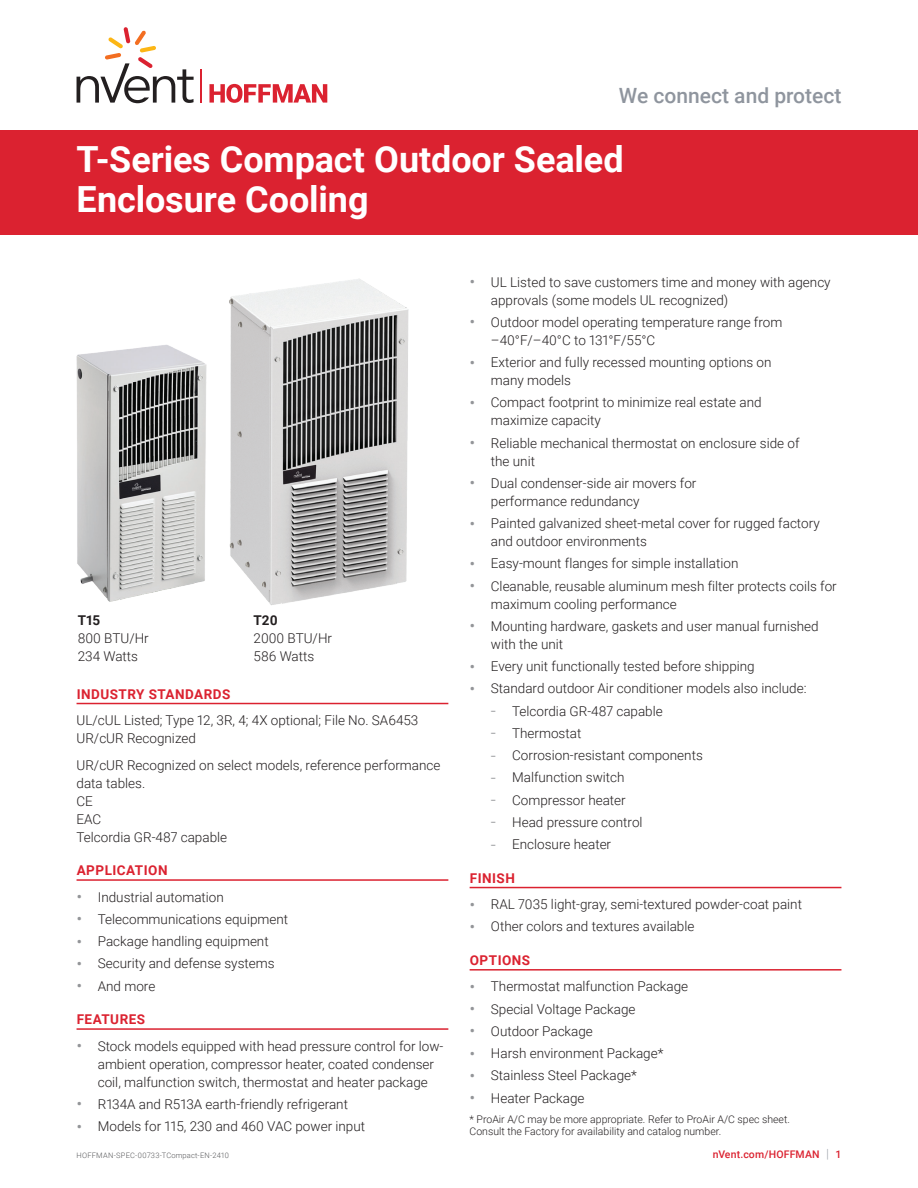
<style>
.page{position:relative;width:918px;height:1188px;background:#fff}
.page>*{position:absolute;margin:0;border:0;box-sizing:border-box;transform-origin:0 0}
.Title_Product_Name{font:700 36px/40.5px "Roboto";letter-spacing:-.005em;color:#fff}
.t1{font:500 21px "Roboto";color:#8f959e}
.Bodytext_1{font:300 13.5px/18px "Roboto";color:#231f20}
.Subhead{font:700 13.5px "Roboto";letter-spacing:.035em;color:#db2230}
.Bodytext_1-2{font:700 13.5px "Roboto";color:#231f20}
.Caption_text{font:300 10.5px/12px "Roboto";color:#231f20}
.t2{font:500 10.5px "Roboto";letter-spacing:.015em;color:#db2230}
.t3{font:300 7.5px "Roboto";letter-spacing:.025em;color:#57585a}
.s1{font-size:18px;color:#939598}
.s2{font-weight:300;font-size:12.6px;color:#8f959e}
</style>
<div class="page">
<hr style="left:201px;top:69px;width:1px;height:34px;background:#db2230">
<svg style="left:77px;top:27px;width:117px;height:76px"></svg>
<svg style="left:209px;top:84px;width:118px;height:19px"></svg>
<div style="left:0;top:130px;width:918px;height:105px;background:#db2230"></div>
<hr style="left:77px;top:703px;width:371px;height:1px;background:#db2230">
<hr style="left:77px;top:879px;width:371px;height:2px;background:#db2230">
<hr style="left:77px;top:1028px;width:371px;height:2px;background:#db2230">
<hr style="left:470px;top:887px;width:371px;height:1px;background:#db2230">
<hr style="left:470px;top:969px;width:371px;height:2px;background:#db2230">
<img style="left:76px;top:279px;width:333px;height:326px">
<h2 class="t1" style="left:619px;top:81px;width:224px">We connect and protect</h2>
<p class="Title_Product_Name" style="left:77px;top:137px;width:549px">T-Series Compact Outdoor Sealed<br>Enclosure Cooling</p>
<p class="Bodytext_1-2" style="left:78px;top:611px;width:24px">T15</p>
<p class="Bodytext_1" style="left:78px;top:629px;width:72px">800 BTU/Hr</p>
<p class="Bodytext_1" style="left:78px;top:647px;width:62px">234 Watts</p>
<p class="Bodytext_1-2" style="left:254px;top:611px;width:26px">T20</p>
<p class="Bodytext_1" style="left:254px;top:629px;width:80px">2000 BTU/Hr</p>
<p class="Bodytext_1" style="left:254px;top:647px;width:62px">586 Watts</p>
<p class="Subhead" style="left:77px;top:684px;width:155px">INDUSTRY STANDARDS</p>
<p class="Bodytext_1" style="left:77px;top:711px;width:343px">UL/cUL Listed; Type 12, 3R, 4; 4X optional; File No. SA6453</p>
<p class="Bodytext_1" style="left:77px;top:729px;width:121px">UR/cUR Recognized</p>
<p class="Bodytext_1" style="left:77px;top:755px;width:365px">UR/cUR Recognized on select models, reference performance data tables.</p>
<p class="Bodytext_1" style="left:77px;top:791px;width:18px">CE</p>
<p class="Bodytext_1" style="left:77px;top:809px;width:26px">EAC</p>
<p class="Bodytext_1" style="left:77px;top:827px;width:152px">Telcordia GR-487 capable</p>
<p class="Subhead" style="left:77px;top:861px;width:92px">APPLICATION</p>
<p class="Bodytext_1" style="left:77px;top:887px;width:149px"><span class="s1">•</span> Industrial automation</p>
<p class="Bodytext_1" style="left:77px;top:909px;width:213px"><span class="s1">•</span> Telecommunications equipment</p>
<p class="Bodytext_1" style="left:77px;top:932px;width:194px"><span class="s1">•</span> Package handling equipment</p>
<p class="Bodytext_1" style="left:77px;top:954px;width:200px"><span class="s1">•</span> Security and defense systems</p>
<p class="Bodytext_1" style="left:77px;top:976px;width:80px"><span class="s1">•</span> And more</p>
<p class="Subhead" style="left:77px;top:1010px;width:70px">FEATURES</p>
<p class="Bodytext_1" style="left:98px;top:1036px;width:347px;text-indent:-21px"><span class="s1">•</span> Stock models equipped with head pressure control for low&shy;ambient operation, compressor heater, coated condenser coil, malfunction switch, thermostat and heater package</p>
<p class="Bodytext_1" style="left:77px;top:1095px;width:273px"><span class="s1">•</span> R134A and R513A earth-friendly refrigerant</p>
<p class="Bodytext_1" style="left:77px;top:1117px;width:290px"><span class="s1">•</span> Models for 115, 230 and 460 VAC power input</p>
<p class="Bodytext_1" style="left:491px;top:272px;width:341px;text-indent:-21px"><span class="s1">•</span> UL Listed to save customers time and money with agency approvals (some models UL recognized)</p>
<p class="Bodytext_1" style="left:491px;top:312px;width:293px;text-indent:-21px"><span class="s1">•</span> Outdoor model operating temperature range from –40°F/–40°C to 131°F/55°C</p>
<p class="Bodytext_1" style="left:491px;top:353px;width:282px;text-indent:-21px"><span class="s1">•</span> Exterior and fully recessed mounting options on many models</p>
<p class="Bodytext_1" style="left:491px;top:393px;width:272px;text-indent:-21px"><span class="s1">•</span> Compact footprint to minimize real estate and maximize capacity</p>
<p class="Bodytext_1" style="left:491px;top:433px;width:310px;text-indent:-21px"><span class="s1">•</span> Reliable mechanical thermostat on enclosure side of the unit</p>
<p class="Bodytext_1" style="left:491px;top:473px;width:207px;text-indent:-21px"><span class="s1">•</span> Dual condenser-side air movers for performance redundancy</p>
<p class="Bodytext_1" style="left:491px;top:514px;width:330px;text-indent:-21px"><span class="s1">•</span> Painted galvanized sheet-metal cover for rugged factory and outdoor environments</p>
<p class="Bodytext_1" style="left:470px;top:554px;width:270px"><span class="s1">•</span> Easy-mount flanges for simple installation</p>
<p class="Bodytext_1" style="left:491px;top:576px;width:347px;text-indent:-21px"><span class="s1">•</span> Cleanable, reusable aluminum mesh filter protects coils for maximum cooling performance</p>
<p class="Bodytext_1" style="left:491px;top:616px;width:329px;text-indent:-21px"><span class="s1">•</span> Mounting hardware, gaskets and user manual furnished with the unit</p>
<p class="Bodytext_1" style="left:470px;top:657px;width:287px"><span class="s1">•</span> Every unit functionally tested before shipping</p>
<p class="Bodytext_1" style="left:470px;top:679px;width:338px"><span class="s1">•</span> Standard outdoor Air conditioner models also include:</p>
<p class="Bodytext_1" style="left:491px;top:701px;width:173px"><span class="s1">‐</span> Telcordia GR-487 capable</p>
<p class="Bodytext_1" style="left:491px;top:723px;width:92px"><span class="s1">‐</span> Thermostat</p>
<p class="Bodytext_1" style="left:491px;top:746px;width:213px"><span class="s1">‐</span> Corrosion-resistant components</p>
<p class="Bodytext_1" style="left:491px;top:768px;width:135px"><span class="s1">‐</span> Malfunction switch</p>
<p class="Bodytext_1" style="left:491px;top:790px;width:136px"><span class="s1">‐</span> Compressor heater</p>
<p class="Bodytext_1" style="left:491px;top:812px;width:153px"><span class="s1">‐</span> Head pressure control</p>
<p class="Bodytext_1" style="left:491px;top:835px;width:122px"><span class="s1">‐</span> Enclosure heater</p>
<p class="Subhead" style="left:470px;top:868px;width:47px">FINISH</p>
<p class="Bodytext_1" style="left:470px;top:895px;width:334px"><span class="s1">•</span> RAL 7035 light-gray, semi-textured powder-coat paint</p>
<p class="Bodytext_1" style="left:470px;top:917px;width:226px"><span class="s1">•</span> Other colors and textures available</p>
<p class="Subhead" style="left:470px;top:951px;width:62px">OPTIONS</p>
<p class="Bodytext_1" style="left:470px;top:977px;width:220px"><span class="s1">•</span> Thermostat malfunction Package</p>
<p class="Bodytext_1" style="left:470px;top:999px;width:167px"><span class="s1">•</span> Special Voltage Package</p>
<p class="Bodytext_1" style="left:470px;top:1022px;width:125px"><span class="s1">•</span> Outdoor Package</p>
<p class="Bodytext_1" style="left:470px;top:1044px;width:195px"><span class="s1">•</span> Harsh environment Package*</p>
<p class="Bodytext_1" style="left:470px;top:1066px;width:169px"><span class="s1">•</span> Stainless Steel Package*</p>
<p class="Bodytext_1" style="left:470px;top:1088px;width:116px"><span class="s1">•</span> Heater Package</p>
<p class="Caption_text" style="left:470px;top:1113px;width:322px">* ProAir A/C may be more appropriate. Refer to ProAir A/C spec sheet.<br>Consult the Factory for availability and catalog number.</p>
<p class="t3" style="left:77px;top:1150px;width:154px">HOFFMAN-SPEC-00733-TCompact-EN-2410</p>
<p class="t2" style="left:713px;top:1147px;width:130px">nVent.com/HOFFMAN <span class="s2">|</span> 1</p>
</div>
